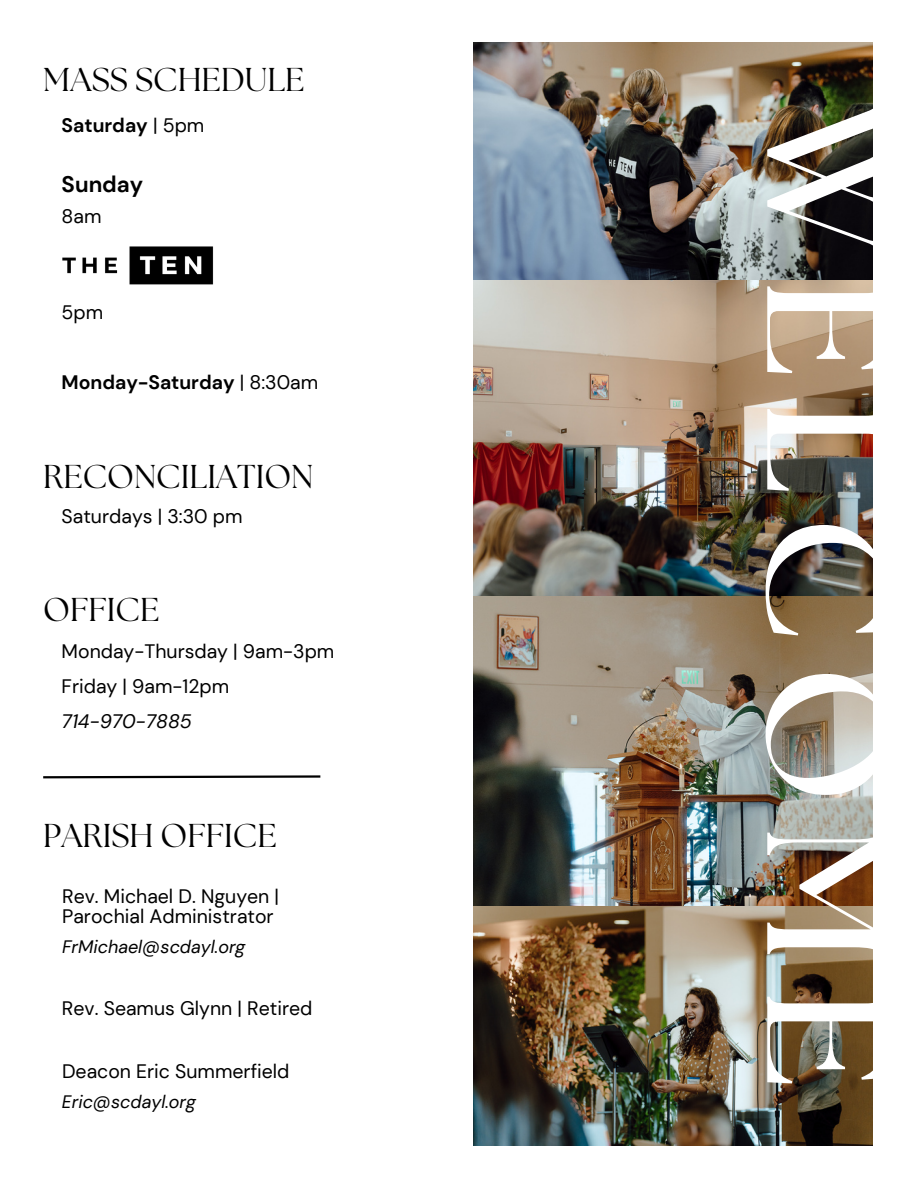
<style>
.page{position:relative;width:918px;height:1188px;background:#fff}
.page>*{position:absolute;margin:0;border:0;box-sizing:border-box;transform-origin:0 0}
.t1{font:700 169.05px "The Seasons";letter-spacing:.13em;color:#fff}
.t2{font:33px "The Seasons";color:#000}
.t3{font:700 22.5px "DM Sans";color:#000}
.t4{font:19.5px "DM Sans";color:#000}
.t5{font:700 19.5px "DM Sans";color:#000}
.t6{font:italic 19.5px "DM Sans";color:#000}
.t7{font:italic 18px "DM Sans";color:#000}
.s1{font-weight:400}
</style>
<div class="page">
<svg style="left:43px;top:775px;width:278px;height:4px"></svg>
<img style="left:474px;top:42px;width:399px;height:238px">
<img style="left:474px;top:280px;width:399px;height:317px">
<img style="left:474px;top:906px;width:399px;height:239px">
<img style="left:474px;top:597px;width:399px;height:309px">
<img style="left:62px;top:246px;width:152px;height:39px">
<p class="t2" style="left:43px;top:64px;width:263px">MASS SCHEDULE</p>
<p class="t5" style="left:62px;top:113px;width:144px">Saturday <span class="s1">| 5pm</span></p>
<h2 class="t3" style="left:62px;top:169px;width:83px">Sunday</h2>
<p class="t4" style="left:62px;top:204px;width:41px">8am</p>
<p class="t4" style="left:62px;top:299px;width:43px">5pm</p>
<p class="t5" style="left:62px;top:370px;width:258px">Monday-Saturday <span class="s1">| 8:30am</span></p>
<h2 class="t2" style="left:43px;top:462px;width:272px">RECONCILIATION</h2>
<p class="t4" style="left:62px;top:503px;width:182px">Saturdays | 3:30 pm</p>
<p class="t2" style="left:43px;top:595px;width:118px">OFFICE</p>
<p class="t4" style="left:62px;top:639px;width:274px">Monday-Thursday | 9am-3pm</p>
<h2 class="t4" style="left:62px;top:673px;width:169px">Friday | 9am-12pm</h2>
<p class="t6" style="left:62px;top:708px;width:132px">714-970-7885</p>
<p class="t2" style="left:43px;top:821px;width:235px">PARISH OFFICE</p>
<p class="t4" style="left:62px;top:884px;width:218px">Rev. Michael D. Nguyen |</p>
<p class="t4" style="left:62px;top:904px;width:213px">Parochial Administrator</p>
<p class="t7" style="left:62px;top:935px;width:185px">FrMichael@scdayl.org</p>
<p class="t4" style="left:62px;top:996px;width:252px">Rev. Seamus Glynn | Retired</p>
<p class="t4" style="left:62px;top:1058px;width:229px">Deacon Eric Summerfield</p>
<h1 class="t7" style="left:62px;top:1090px;width:136px">Eric@scdayl.org</h1>
<p class="t1" style="left:903px;top:99px;width:992px;rotate:90deg">WELCOME</p>
</div>
